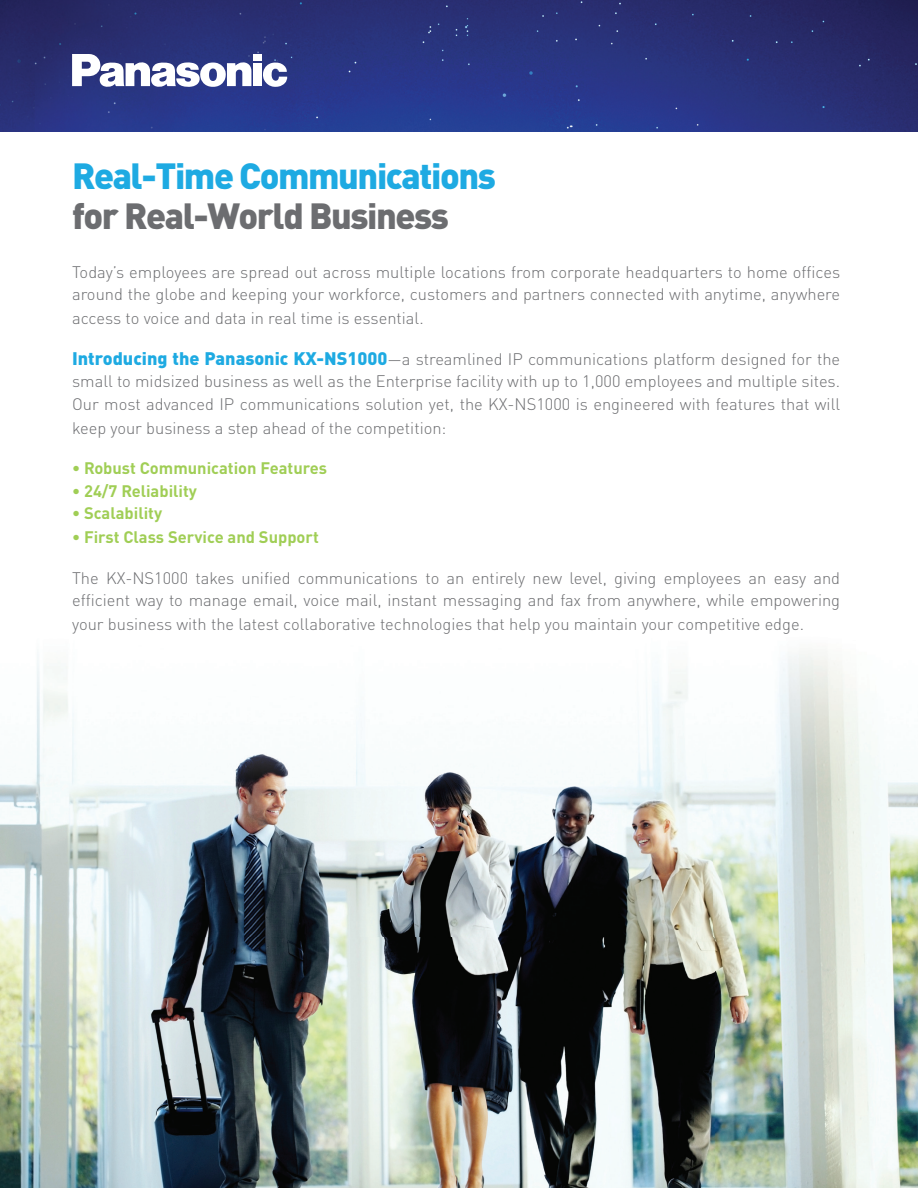
<style>
.page{position:relative;width:918px;height:1188px;background:#fff}
.page>*{position:absolute;margin:0;border:0;box-sizing:border-box;transform-origin:0 0}
.t1{font:900 36px "DINOT";letter-spacing:-.04em;color:#1eaae2}
.t2{font:900 36px "DINOT";letter-spacing:-.04em;color:#6c6d70}
.t3{font:300 16.5px/22.5px "DINOT";color:#6c6d70}
.t4{font:700 16.5px "DINOT";color:#a0ce55}
.s1{font-weight:900;font-size:18px;color:#1eaae2}
</style>
<div class="page">
<img style="left:0;top:653px;width:918px;height:535px">
<svg style="left:43px;top:1154px;width:6px;height:9px"></svg>
<img style="left:0;top:0;width:918px;height:131px">
<svg style="left:72px;top:54px;width:179px;height:33px"></svg>
<div style="left:253px;top:63px;width:9px;height:23px;background:#fff"></div>
<div style="left:253px;top:54px;width:9px;height:6px;background:#fff"></div>
<svg style="left:263px;top:62px;width:24px;height:25px"></svg>
<h1 class="t1" style="left:72px;top:151px;width:425px">Real-Time Communications</h1>
<h1 class="t2" style="left:72px;top:192px;width:378px">for Real-World Business</h1>
<p class="t3" style="left:72px;top:260px;width:770px">Today’s employees are spread out across multiple locations from corporate headquarters to home offices around the globe and keeping your workforce, customers and partners connected with anytime, anywhere</p>
<p class="t3" style="left:72px;top:307px;width:353px">access to voice and data in real time is essential.</p>
<p class="t3" style="left:72px;top:347px;width:770px;text-align:justify"><span class="s1">Introducing the Panasonic KX-NS1000</span>—a streamlined IP communications platform designed for the small to midsized business as well as the Enterprise facility with up to 1,000 employees and multiple sites.<br>Our most advanced IP communications solution yet, the KX-NS1000 is engineered with features that will</p>
<p class="t3" style="left:72px;top:416px;width:376px">keep your business a step ahead of the competition:</p>
<p class="t4" style="left:72px;top:457px;width:257px">• Robust Communication Features</p>
<p class="t4" style="left:72px;top:480px;width:127px">• 24/7 Reliability</p>
<p class="t4" style="left:72px;top:502px;width:92px">• Scalability</p>
<p class="t4" style="left:72px;top:526px;width:248px">• First Class Service and Support</p>
<p class="t3" style="left:72px;top:566px;width:770px">The KX-NS1000 takes unified communications to an entirely new level, giving employees an easy and efficient way to manage email, voice mail, instant messaging and fax from anywhere, while empowering</p>
<p class="t3" style="left:72px;top:613px;width:734px">your business with the latest collaborative technologies that help you maintain your competitive edge.</p>
</div>
